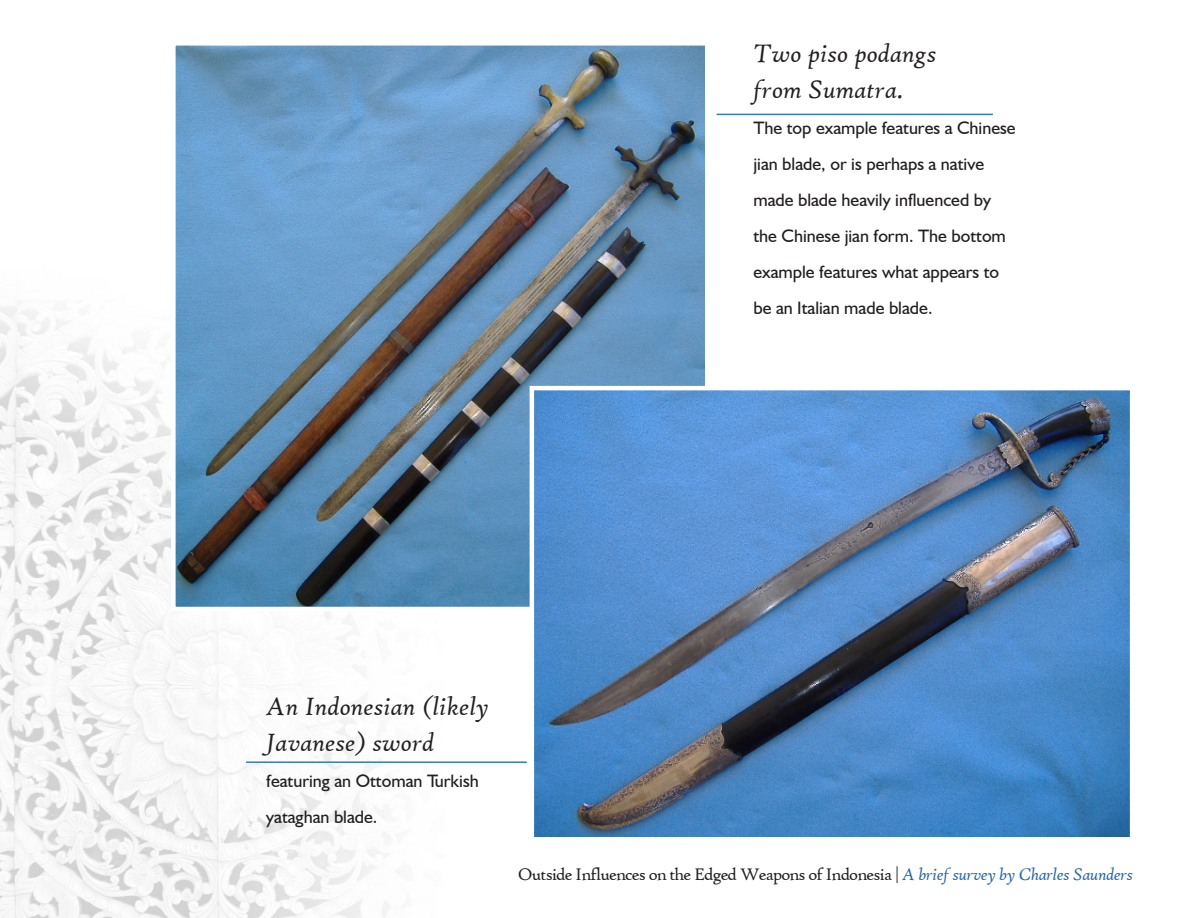
<style>
.page{position:relative;width:1188px;height:918px;background:#fff}
.page>*{position:absolute;margin:0;border:0;box-sizing:border-box;transform-origin:0 0}
.t1{font:italic 27px/36px "High Tower Text";color:#231f20}
.t2{font:18px/36px "Humanist 521 BT";color:#231f20}
.t3{font:18px "High Tower Text";letter-spacing:-.05em;color:#231f20}
.s1{font-style:italic;color:#2366ab}
</style>
<div class="page">
<img style="left:0;top:302px;width:389px;height:616px">
<img style="left:176px;top:46px;width:529px;height:560px">
<div style="left:171px;top:41px;width:539px;height:570px;border:4px solid #fff"></div>
<img style="left:535px;top:391px;width:594px;height:446px">
<div style="left:530px;top:386px;width:604px;height:456px;border:4px solid #fff"></div>
<hr style="left:717px;top:114px;width:276px;height:1px;background:#327fb3">
<hr style="left:246px;top:761px;width:281px;height:2px;background:#327fb3">
<p class="t1" style="left:753px;top:36px;width:185px">Two piso podangs</p>
<p class="t1" style="left:753px;top:72px;width:152px">from Sumatra.</p>
<p class="t2" style="left:753px;top:110px;width:264px">The top example features a Chinese jian blade, or is perhaps a native made blade heavily influenced by the Chinese jian form. The bottom example features what appears to be an Italian made blade.</p>
<p class="t1" style="left:266px;top:688px;width:224px">An Indonesian (likely<br>Javanese) sword</p>
<p class="t2" style="left:266px;top:762px;width:214px">featuring an Ottoman Turkish yataghan blade.</p>
<p class="t3" style="left:518px;top:864px;width:617px">Outside Influences on the Edged Weapons of Indonesia | <span class="s1">A brief survey by Charles Saunders</span></p>
</div>
